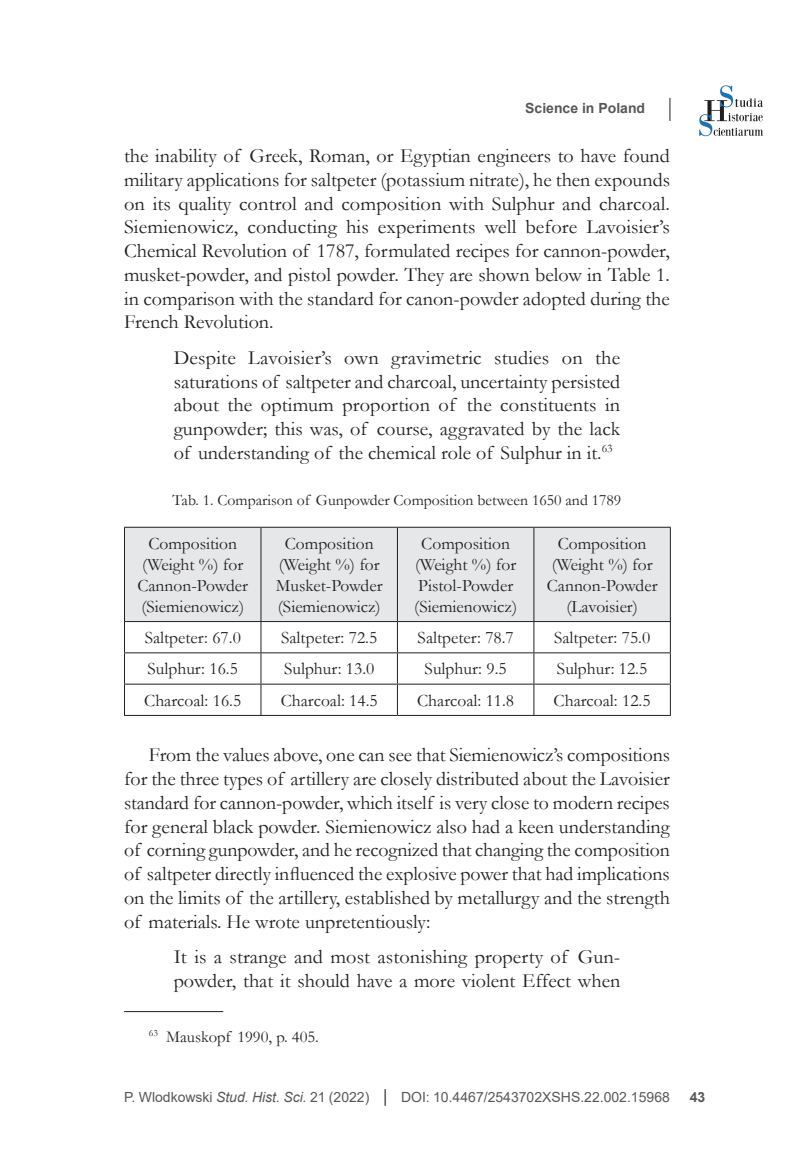
<style>
.page{position:relative;width:794px;height:1166px;background:#fff}
.page>*{position:absolute;margin:0;border:0;box-sizing:border-box;transform-origin:0 0}
.t1{font:20.12px/23.8px "Garamond";color:#231f20;text-align:justify}
.t2{font:17.5px/21px "Garamond";color:#231f20;text-align:center}
.t3{font:16.62px "Garamond";color:#231f20}
.t4{font:15.75px "Garamond";color:#231f20}
.t5{font:14px "Arial";color:#57585a}
.t6{font:700 14px "Arial";color:#57585a}
.s1{font-style:italic}
.s2{font-size:17.5px;color:#231f20}
</style>
<div class="page">
<svg style="left:699px;top:85px;width:64px;height:51px"></svg>
<svg style="left:669px;top:98px;width:1px;height:23px"></svg>
<div style="left:125px;top:528px;width:545px;height:93px;background:#e6e7e9"></div>
<hr style="left:124px;top:527px;width:137px;height:1px;background:#231f20">
<hr style="left:261px;top:527px;width:136px;height:1px;background:#231f20">
<hr style="left:397px;top:527px;width:137px;height:1px;background:#231f20">
<hr style="left:534px;top:527px;width:137px;height:1px;background:#231f20">
<hr style="left:124px;top:621px;width:137px;height:1px;background:#231f20">
<hr style="left:261px;top:621px;width:136px;height:1px;background:#231f20">
<hr style="left:397px;top:621px;width:137px;height:1px;background:#231f20">
<hr style="left:534px;top:621px;width:137px;height:1px;background:#231f20">
<hr style="left:124px;top:652px;width:137px;height:1px;background:#231f20">
<hr style="left:261px;top:652px;width:136px;height:1px;background:#231f20">
<hr style="left:397px;top:652px;width:137px;height:1px;background:#231f20">
<hr style="left:534px;top:652px;width:137px;height:1px;background:#231f20">
<hr style="left:124px;top:684px;width:137px;height:1px;background:#231f20">
<hr style="left:261px;top:684px;width:136px;height:1px;background:#231f20">
<hr style="left:397px;top:684px;width:137px;height:1px;background:#231f20">
<hr style="left:534px;top:684px;width:137px;height:1px;background:#231f20">
<hr style="left:124px;top:715px;width:137px;height:1px;background:#231f20">
<hr style="left:261px;top:715px;width:136px;height:1px;background:#231f20">
<hr style="left:397px;top:715px;width:137px;height:1px;background:#231f20">
<hr style="left:534px;top:715px;width:137px;height:1px;background:#231f20">
<hr style="left:124px;top:528px;width:1px;height:93px;background:#231f20">
<hr style="left:124px;top:622px;width:1px;height:30px;background:#231f20">
<hr style="left:124px;top:653px;width:1px;height:31px;background:#231f20">
<hr style="left:124px;top:684px;width:1px;height:31px;background:#231f20">
<hr style="left:260px;top:528px;width:1px;height:93px;background:#231f20">
<hr style="left:397px;top:528px;width:1px;height:93px;background:#231f20">
<hr style="left:533px;top:528px;width:1px;height:93px;background:#231f20">
<hr style="left:670px;top:528px;width:1px;height:93px;background:#231f20">
<hr style="left:260px;top:622px;width:1px;height:30px;background:#231f20">
<hr style="left:397px;top:622px;width:1px;height:30px;background:#231f20">
<hr style="left:533px;top:622px;width:1px;height:30px;background:#231f20">
<hr style="left:670px;top:622px;width:1px;height:30px;background:#231f20">
<hr style="left:260px;top:653px;width:1px;height:31px;background:#231f20">
<hr style="left:397px;top:653px;width:1px;height:31px;background:#231f20">
<hr style="left:533px;top:653px;width:1px;height:31px;background:#231f20">
<hr style="left:670px;top:653px;width:1px;height:31px;background:#231f20">
<hr style="left:260px;top:684px;width:1px;height:31px;background:#231f20">
<hr style="left:397px;top:684px;width:1px;height:31px;background:#231f20">
<hr style="left:533px;top:684px;width:1px;height:31px;background:#231f20">
<hr style="left:670px;top:684px;width:1px;height:31px;background:#231f20">
<hr style="left:124px;top:1011px;width:99px;height:1px;background:#231f20">
<p class="t6" style="left:525px;top:99px;width:121px">Science in Poland</p>
<p class="t1" style="left:124px;top:143px;width:547px">the inability of Greek, Roman, or Egyptian engineers to have found military applications for saltpeter (potassium nitrate), he then expounds on its quality control and composition with Sulphur and charcoal.<br>Siemienowicz, conducting his experiments well before Lavoisier’s Chemical Revolution of 1787, formulated recipes for cannon-powder, musket-powder, and pistol powder. They are shown below in Table 1. in comparison with the standard for canon-powder adopted during the French Revolution.</p>
<p class="t1" style="left:174px;top:345px;width:448px">Despite Lavoisier’s own gravimetric studies on the saturations of saltpeter and charcoal, uncertainty persisted about the optimum proportion of the constituents in gunpowder; this was, of course, aggravated by the lack of understanding of the chemical role of Sulphur in it.<sup>63</sup></p>
<p class="t4" style="left:173px;top:489px;width:450px">Tab. 1. Comparison of Gunpowder Composition between 1650 and 1789</p>
<p class="t2" style="left:137px;top:532px;width:112px">Composition (Weight %) for<br>Cannon-Powder (Siemienowicz)</p>
<p class="t2" style="left:276px;top:532px;width:108px">Composition (Weight %) for<br>Musket-Powder (Siemienowicz)</p>
<p class="t2" style="left:414px;top:532px;width:104px">Composition (Weight %) for<br>Pistol-Powder (Siemienowicz)</p>
<p class="t2" style="left:547px;top:532px;width:112px">Composition (Weight %) for<br>Cannon-Powder (Lavoisier)</p>
<p class="t2" style="left:145px;top:626px;width:98px">Saltpeter: 67.0</p>
<p class="t2" style="left:281px;top:626px;width:98px">Saltpeter: 72.5</p>
<p class="t2" style="left:417px;top:626px;width:98px">Saltpeter: 78.7</p>
<p class="t2" style="left:554px;top:626px;width:98px">Saltpeter: 75.0</p>
<p class="t2" style="left:148px;top:658px;width:92px">Sulphur: 16.5</p>
<p class="t2" style="left:284px;top:658px;width:92px">Sulphur: 13.0</p>
<p class="t2" style="left:424px;top:658px;width:84px">Sulphur: 9.5</p>
<p class="t2" style="left:557px;top:658px;width:92px">Sulphur: 12.5</p>
<p class="t2" style="left:144px;top:689px;width:98px">Charcoal: 16.5</p>
<p class="t2" style="left:281px;top:689px;width:98px">Charcoal: 14.5</p>
<p class="t2" style="left:417px;top:689px;width:98px">Charcoal: 11.8</p>
<p class="t2" style="left:553px;top:689px;width:98px">Charcoal: 12.5</p>
<p class="t1" style="left:124px;top:742px;width:547px;text-indent:25px">From the values above, one can see that Siemienowicz’s compositions for the three types of artillery are closely distributed about the Lavoisier standard for cannon-powder, which itself is very close to modern recipes for general black powder. Siemienowicz also had a keen understanding of corning gunpowder, and he recognized that changing the composition of saltpeter directly influenced the explosive power that had implications on the limits of the artillery, established by metallurgy and the strength of materials. He wrote unpretentiously:</p>
<p class="t1" style="left:174px;top:944px;width:448px">It is a strange and most astonishing property of Gun&shy;powder, that it should have a more violent Effect when</p>
<p class="t3" style="left:149px;top:1025px;width:172px"><sup>63</sup> Mauskopf 1990, p. 405.</p>
<p class="t5" style="left:124px;top:1087px;width:547px">P. Wlodkowski <span class="s1">Stud. Hist. Sci.</span> 21 (2022) <span class="s2">|</span> DOI: 10.4467/2543702XSHS.22.002.15968</p>
<p class="t6" style="left:690px;top:1087px;width:17px">43</p>
</div>
